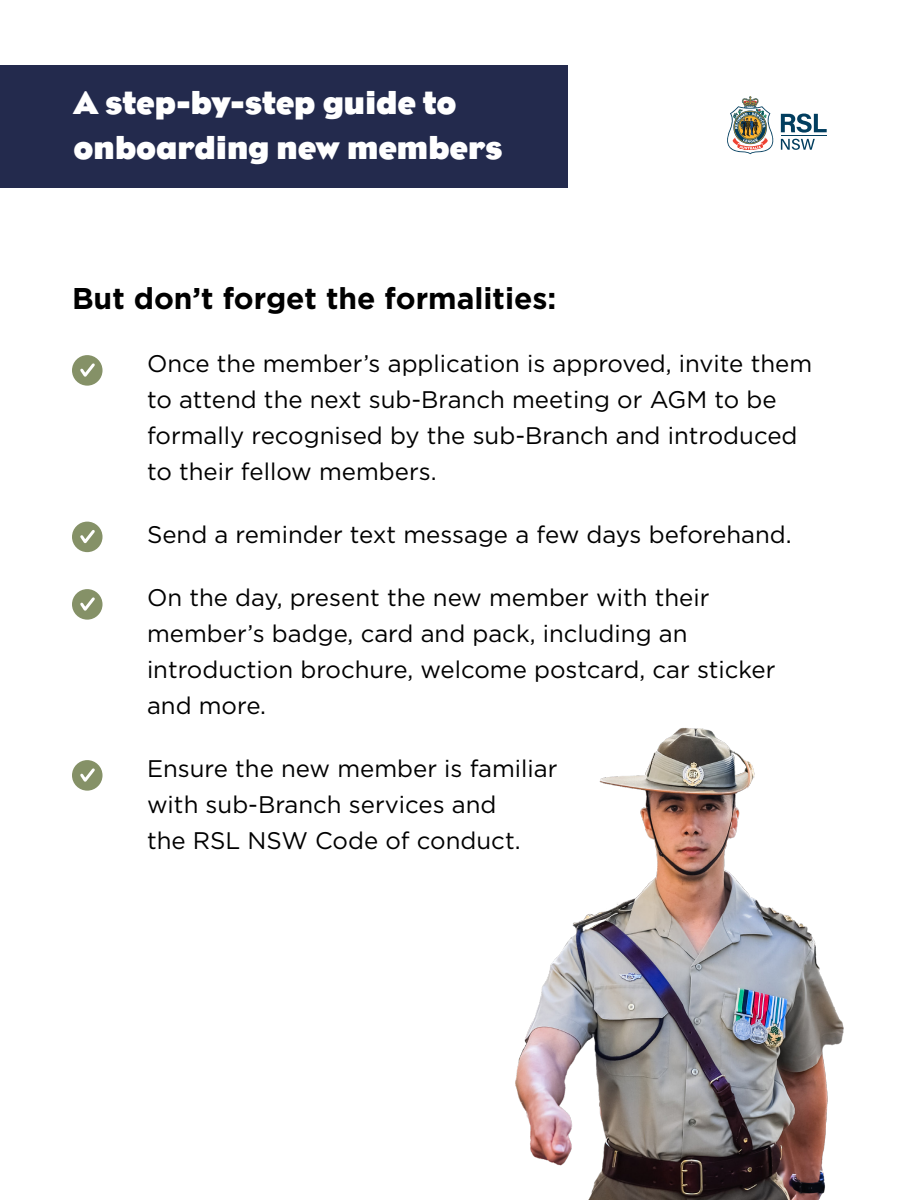
<style>
.page{position:relative;width:900px;height:1200px;background:#fff}
.page>*{position:absolute;margin:0;border:0;box-sizing:border-box;transform-origin:0 0}
.t1{font:700 33px/45px "Bureau Eagle";letter-spacing:-.01em;color:#fff}
.t2{font:700 30px "Gotham";color:#000}
.t3{font:24px/36px "Gotham";color:#000}
</style>
<div class="page">
<div style="left:0;top:65px;width:568px;height:123px;background:#232a4d"></div>
<svg style="left:727px;top:96px;width:100px;height:58px"></svg>
<div style="left:72px;top:355px;width:31px;height:31px;background:#859167;border-radius:50%"></div>
<svg style="left:80px;top:363px;width:15px;height:14px"></svg>
<div style="left:72px;top:522px;width:31px;height:30px;background:#859167;border-radius:50%"></div>
<svg style="left:80px;top:530px;width:15px;height:14px"></svg>
<div style="left:72px;top:589px;width:31px;height:31px;background:#859167;border-radius:50%"></div>
<svg style="left:80px;top:602px;width:7px;height:9px"></svg>
<div style="left:72px;top:760px;width:31px;height:31px;background:#859167;border-radius:50%"></div>
<svg style="left:80px;top:773px;width:7px;height:9px"></svg>
<img style="left:87px;top:589px;width:757px;height:611px">
<p class="t1" style="left:74px;top:81px;width:431px">A step-by-step guide to onboarding new members</p>
<p class="t2" style="left:72px;top:278px;width:486px">But don’t forget the formalities:</p>
<p class="t3" style="left:147px;top:345px;width:667px">Once the member’s application is approved, invite them to attend the next sub-Branch meeting or AGM to be formally recognised by the sub-Branch and introduced to their fellow members.</p>
<p class="t3" style="left:147px;top:516px;width:646px">Send a reminder text message a few days beforehand.</p>
<p class="t3" style="left:147px;top:579px;width:630px">On the day, present the new member with their member’s badge, card and pack, including an introduction brochure, welcome postcard, car sticker and more.</p>
<p class="t3" style="left:147px;top:750px;width:412px">Ensure the new member is familiar with sub-Branch services and<br>the RSL NSW Code of conduct.</p>
</div>
